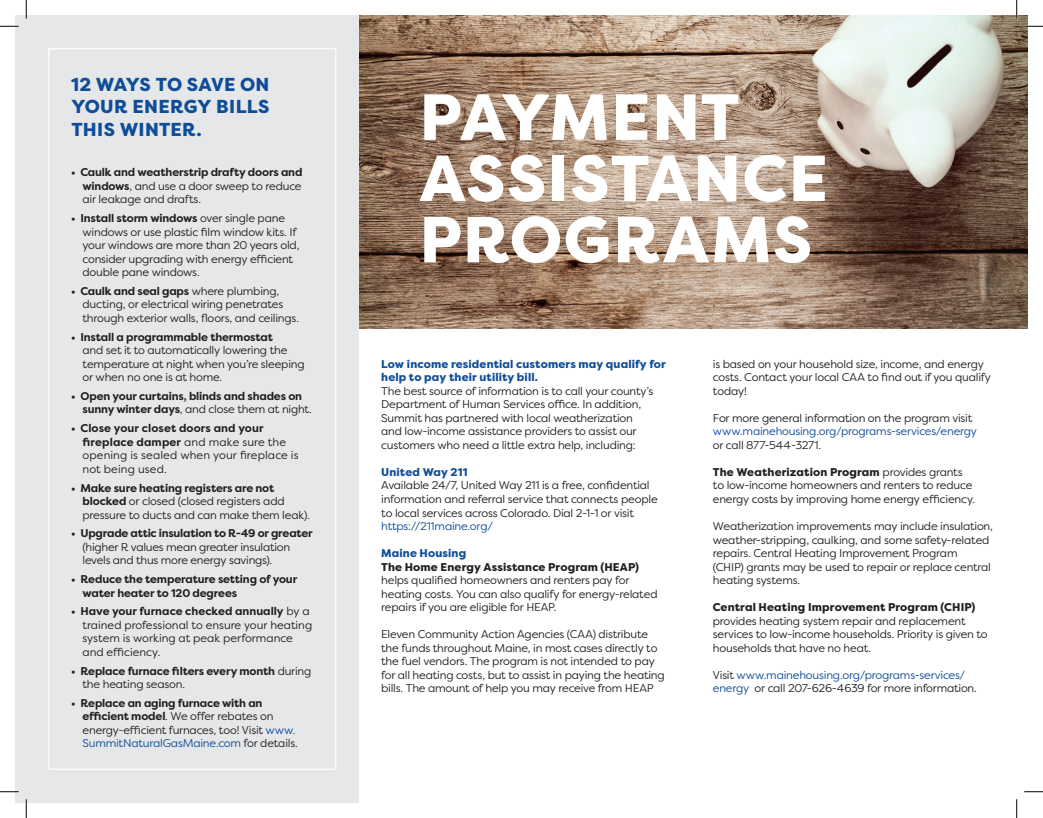
<style>
.page{position:relative;width:1043px;height:818px;background:#fff}
.page>*{position:absolute;margin:0;border:0;box-sizing:border-box;transform-origin:0 0}
.t1{font:800 65px/61.2px "Filson Pro";letter-spacing:.02em;color:#fff}
.t2{font:800 18.75px/22.5px "Filson Pro";letter-spacing:.01em;color:#0f4d99;text-align:justify}
.t3{font:11.25px/13.5px "Filson Pro";letter-spacing:-.015em;color:#231f20}
.t4{font:700 11.25px/13.5px "Filson Pro";letter-spacing:-.015em;color:#231f20}
.t5{font:11.25px/13.5px "Filson Pro";letter-spacing:-.015em;color:#0f4d99}
.t6{font:11.25px/13.5px "Filson Pro";letter-spacing:.01em;color:#231f20}
.t7{font:800 11.25px/13.5px "Filson Pro";letter-spacing:.015em;color:#0f4d99}
.t8{font:800 11.25px "Filson Pro";letter-spacing:.015em;color:#231f20}
.s1{font-weight:700}
.s2{font-weight:400}
.s3{color:#0f4d99}
.s4{font-weight:800}
.s5{color:#231f20}
</style>
<div class="page">
<img style="left:359px;top:15px;width:669px;height:314px">
<div style="left:15px;top:15px;width:343px;height:787px;background:#e6e7e9"></div>
<svg style="left:0;top:25px;width:19px;height:2px"></svg>
<svg style="left:1024px;top:25px;width:18px;height:2px"></svg>
<svg style="left:0;top:791px;width:19px;height:1px"></svg>
<svg style="left:1024px;top:791px;width:18px;height:1px"></svg>
<svg style="left:25px;top:0;width:2px;height:19px"></svg>
<svg style="left:25px;top:799px;width:2px;height:19px"></svg>
<svg style="left:1015px;top:0;width:2px;height:19px"></svg>
<svg style="left:1016px;top:799px;width:1px;height:19px"></svg>
<h2 class="t2" style="left:71px;top:73px;width:200px">12 WAYS TO SAVE ON YOUR ENERGY BILLS THIS WINTER.</h2>
<p class="t3" style="left:82px;top:165px;width:221px;text-align:justify;text-indent:-11px"><span class="s1">• Caulk and weatherstrip drafty doors and windows</span>, and use a door sweep to reduce air leakage and drafts.</p>
<p class="t3" style="left:82px;top:211px;width:218px;text-indent:-11px"><span class="s1">• Install storm windows</span> over single pane windows or use plastic film window kits. If your windows are more than 20 years old, consider upgrading with energy efficient double pane windows.</p>
<p class="t3" style="left:82px;top:284px;width:218px;text-indent:-11px"><span class="s1">• Caulk and seal gaps</span> where plumbing, ducting, or electrical wiring penetrates through exterior walls, floors, and ceilings.</p>
<p class="t4" style="left:71px;top:330px;width:203px">• Install a programmable thermostat</p>
<p class="t3" style="left:82px;top:343px;width:224px">and set it to automatically lowering the temperature at night when you’re sleeping or when no one is at home.</p>
<p class="t4" style="left:82px;top:389px;width:231px;text-indent:-11px">• Open your curtains, blinds and shades on sunny winter days<span class="s2">, and close them at night.</span></p>
<p class="t6" style="left:82px;top:421px;width:217px;text-indent:-11px"><span class="s1">• Close your closet doors and your fireplace damper</span> and make sure the opening is sealed when your fireplace is not being used.</p>
<p class="t3" style="left:82px;top:480px;width:229px;text-indent:-11px"><span class="s1">• Make sure heating registers are not blocked</span> or closed (closed registers add pressure to ducts and can make them leak).</p>
<p class="t4" style="left:71px;top:526px;width:243px">• Upgrade attic insulation to R-49 or greater</p>
<p class="t3" style="left:82px;top:540px;width:209px">(higher R values mean greater insulation levels and thus more energy savings).</p>
<p class="t4" style="left:82px;top:572px;width:216px;text-indent:-11px">• Reduce the temperature setting of your water heater to 120 degrees</p>
<p class="t3" style="left:82px;top:604px;width:231px;text-indent:-11px"><span class="s1">• Have your furnace checked annually</span> by a trained professional to ensure your heating system is working at peak performance and efficiency.</p>
<p class="t4" style="left:82px;top:664px;width:230px;text-indent:-11px">• Replace furnace filters every month <span class="s2">during the heating season.</span></p>
<p class="t3" style="left:82px;top:696px;width:217px;text-indent:-11px"><span class="s1">• Replace an aging furnace with an efficient model</span>. We offer rebates on energy-efficient furnaces, too! Visit <span class="s3">www.<br>SummitNaturalGasMaine.com</span> for details.</p>
<h1 class="t1" style="left:419px;top:88px;width:409px">PAYMENT<br>ASSISTANCE<br>PROGRAMS</h1>
<p class="t7" style="left:381px;top:357px;width:286px">Low income residential customers may qualify for help to pay their utility bill.</p>
<p class="t3" style="left:381px;top:384px;width:273px">The best source of information is to call your county’s Department of Human Services office. In addition, Summit has partnered with local weatherization and low-income assistance providers to assist our customers who need a little extra help, including:</p>
<p class="t7" style="left:381px;top:465px;width:88px">United Way 211</p>
<p class="t3" style="left:381px;top:478px;width:278px">Available 24/7, United Way 211 is a free, confidential information and referral service that connects people to local services across Colorado. Dial 2-1-1 or visit</p>
<p class="t5" style="left:381px;top:519px;width:113px">https://211maine.org/</p>
<p class="t7" style="left:381px;top:546px;width:86px">Maine Housing</p>
<p class="t8" style="left:381px;top:559px;width:259px">The Home Energy Assistance Program (HEAP)</p>
<p class="t3" style="left:381px;top:573px;width:278px">helps qualified homeowners and renters pay for heating costs. You can also qualify for energy-related repairs if you are eligible for HEAP.</p>
<p class="t3" style="left:381px;top:627px;width:285px">Eleven Community Action Agencies (CAA) distribute the funds throughout Maine, in most cases directly to the fuel vendors. The program is not intended to pay for all heating costs, but to assist in paying the heating bills. The amount of help you may receive from HEAP</p>
<p class="t3" style="left:713px;top:357px;width:280px">is based on your household size, income, and energy costs. Contact your local CAA to find out if you qualify today!</p>
<p class="t3" style="left:713px;top:411px;width:261px">For more general information on the program visit</p>
<p class="t5" style="left:713px;top:424px;width:266px">www.mainehousing.org/programs-services/energy</p>
<p class="t3" style="left:713px;top:438px;width:110px">or call 877-544-3271.</p>
<p class="t3" style="left:713px;top:465px;width:264px"><span class="s4">The Weatherization Program</span> provides grants to low-income homeowners and renters to reduce energy costs by improving home energy efficiency.</p>
<p class="t3" style="left:713px;top:519px;width:282px">Weatherization improvements may include insulation, weather-stripping, caulking, and some safety-related repairs. Central Heating Improvement Program<br>(CHIP) grants may be used to repair or replace central heating systems.</p>
<p class="t8" style="left:713px;top:600px;width:264px">Central Heating Improvement Program (CHIP)</p>
<p class="t3" style="left:713px;top:613px;width:276px">provides heating system repair and replacement services to low-income households. Priority is given to households that have no heat.</p>
<p class="t5" style="left:713px;top:667px;width:265px"><span class="s5">Visit</span> www.mainehousing.org/programs-services/ energy <span class="s5">or call 207-626-4639 for more information.</span></p>
</div>
